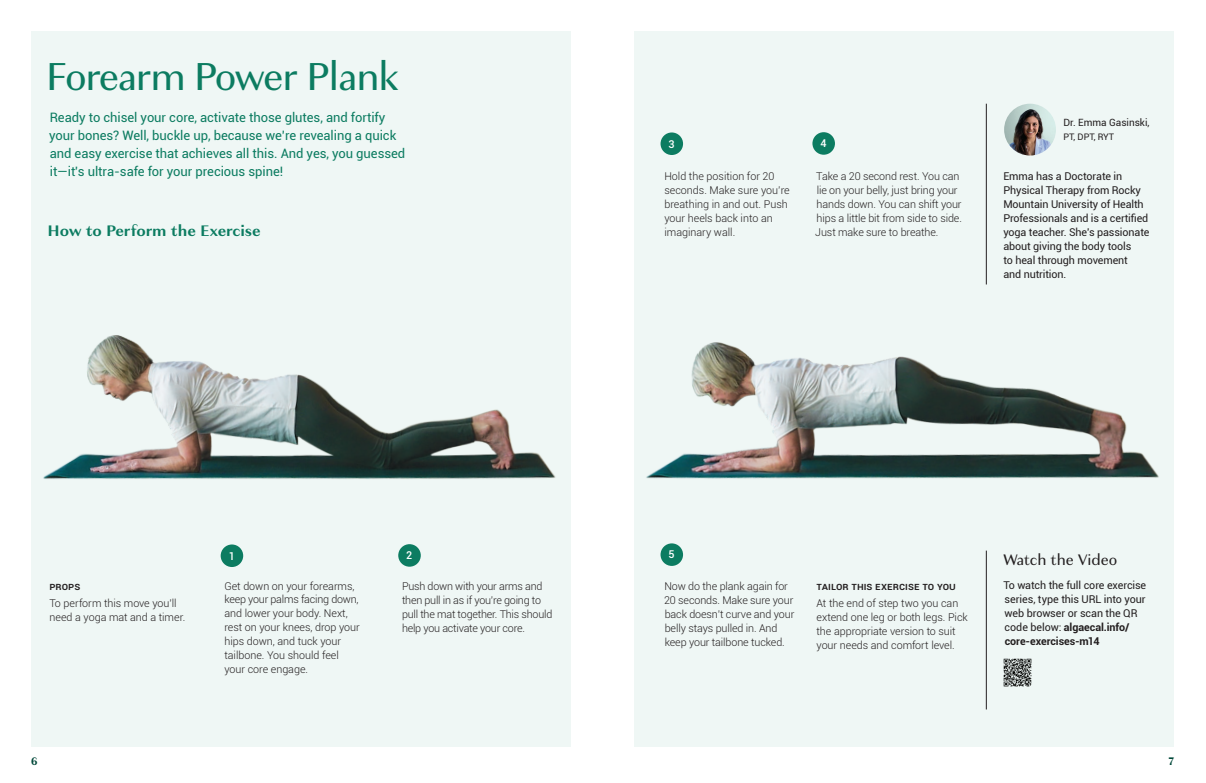
<style>
.page{position:relative;width:1206px;height:783px;background:#fff}
.page>*{position:absolute;margin:0;border:0;box-sizing:border-box;transform-origin:0 0}
.t1{font:40.8px "Granville";letter-spacing:-.03em;color:#0c7c61}
.t2{font:700 16px "Granville";letter-spacing:-.04em;color:#0c7c61}
.t3{font:16px "Granville";letter-spacing:-.005em;color:#231f20}
.t4{font:13px/18px "Roboto";letter-spacing:-.005em;color:#0c7c61}
.t5{font:700 11.5px "Granville";color:#004839}
.t6{font:300 10.8px/14px "Roboto";letter-spacing:-.01em;color:#231f20}
.t7{font:10.8px/14px "Roboto";letter-spacing:-.01em;color:#231f20}
.t8{font:500 10.8px "Roboto";color:#231f20}
.t9{font:500 10.8px "Roboto";color:#fff}
.t10{font:10px "Roboto";color:#231f20}
.t11{font:9px "Roboto";color:#231f20}
.s1{font-weight:700}
</style>
<div class="page">
<div style="left:634px;top:32px;width:540px;height:715px;background:#eff7f5"></div>
<div style="left:32px;top:32px;width:540px;height:715px;background:#eff7f5"></div>
<div style="left:221px;top:544px;width:22px;height:23px;background:#0c7c61;border-radius:50%"></div>
<div style="left:398px;top:544px;width:23px;height:23px;background:#0c7c61;border-radius:50%"></div>
<div style="left:661px;top:132px;width:22px;height:23px;background:#0c7c61;border-radius:50%"></div>
<div style="left:812px;top:132px;width:23px;height:23px;background:#0c7c61;border-radius:50%"></div>
<div style="left:661px;top:543px;width:22px;height:23px;background:#0c7c61;border-radius:50%"></div>
<hr style="left:986px;top:551px;width:1px;height:158px;background:#231f20">
<hr style="left:986px;top:104px;width:1px;height:180px;background:#231f20">
<img style="left:1004px;top:104px;width:52px;height:52px;border-radius:26px">
<img style="left:646px;top:342px;width:513px;height:137px">
<img style="left:43px;top:335px;width:513px;height:144px">
<img style="left:1003px;top:658px;width:29px;height:29px">
<h1 class="t1" style="left:45px;top:50px;width:355px">Forearm Power Plank</h1>
<p class="t4" style="left:49px;top:108px;width:358px">Ready to chisel your core, activate those glutes, and fortify your bones? Well, buckle up, because we’re revealing a quick and easy exercise that achieves all this. And yes, you guessed it—it's ultra-safe for your precious spine!</p>
<h2 class="t2" style="left:48px;top:220px;width:215px">How to Perform the Exercise</h2>
<p class="t8" style="left:50px;top:578px;width:32px">PROPS</p>
<p class="t6" style="left:50px;top:596px;width:137px">To perform this move you’ll need a yoga mat and a timer.</p>
<p class="t9" style="left:229px;top:548px;width:8px">1</p>
<p class="t6" style="left:224px;top:578px;width:137px">Get down on your forearms, keep your palms facing down, and lower your body. Next, rest on your knees, drop your hips down, and tuck your tailbone. You should feel your core engage.</p>
<p class="t9" style="left:406px;top:548px;width:8px">2</p>
<p class="t6" style="left:402px;top:579px;width:152px">Push down with your arms and then pull in as if you’re going to pull the mat together. This should help you activate your core.</p>
<p class="t9" style="left:669px;top:136px;width:8px">3</p>
<p class="t6" style="left:664px;top:169px;width:127px">Hold the position for 20 seconds. Make sure you’re breathing in and out. Push your heels back into an imaginary wall.</p>
<p class="t9" style="left:820px;top:136px;width:8px">4</p>
<p class="t6" style="left:815px;top:169px;width:148px">Take a 20 second rest. You can lie on your belly, just bring your hands down. You can shift your hips a little bit from side to side.<br>Just make sure to breathe.</p>
<p class="t10" style="left:1064px;top:116px;width:88px">Dr. Emma Gasinski,</p>
<p class="t11" style="left:1064px;top:131px;width:52px">PT, DPT, RYT</p>
<p class="t7" style="left:1003px;top:169px;width:148px">Emma has a Doctorate in<br>Physical Therapy from Rocky<br>Mountain University of Health<br>Professionals and is a certified yoga teacher. She's passionate about giving the body tools<br>to heal through movement<br>and nutrition.</p>
<p class="t9" style="left:669px;top:547px;width:8px">5</p>
<p class="t6" style="left:664px;top:579px;width:132px">Now do the plank again for<br>20 seconds. Make sure your back doesn’t curve and your belly stays pulled in. And keep your tailbone tucked.</p>
<p class="t8" style="left:817px;top:578px;width:141px">TAILOR THIS EXERCISE TO YOU</p>
<p class="t6" style="left:817px;top:596px;width:153px">At the end of step two you can extend one leg or both legs. Pick the appropriate version to suit your needs and comfort level.</p>
<h2 class="t3" style="left:1003px;top:549px;width:116px">Watch the Video</h2>
<p class="t7" style="left:1003px;top:578px;width:144px">To watch the full core exercise series, type this URL into your web browser or scan the QR code below: <span class="s1">algaecal.info/ core-exercises-m14</span></p>
<p class="t5" style="left:31px;top:753px;width:8px">6</p>
<p class="t5" style="left:1168px;top:753px;width:8px">7</p>
</div>
